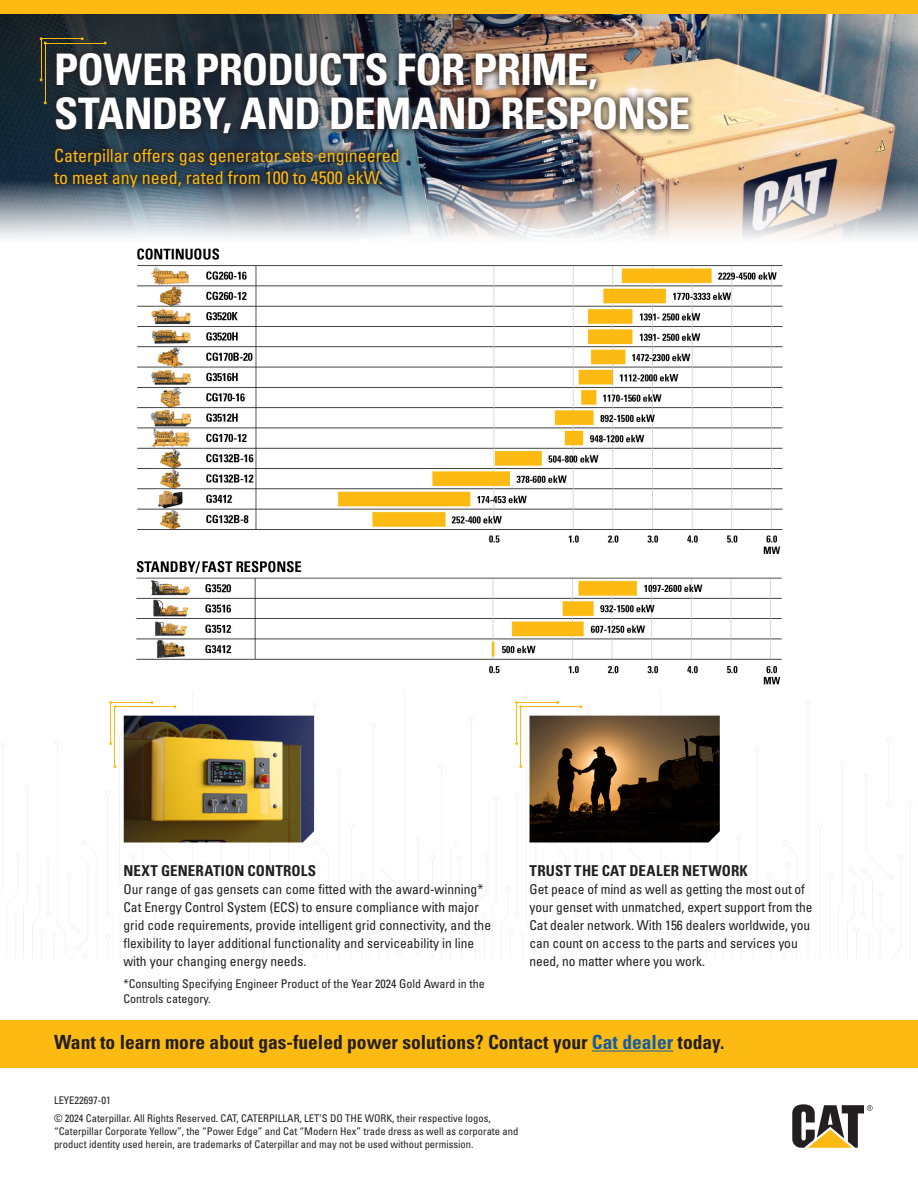
<style>
.page{position:relative;width:918px;height:1188px;background:#fff}
.page>*{position:absolute;margin:0;border:0;box-sizing:border-box;transform-origin:0 0}
.Head{font:700 condensed 43.5px/43.5px "Univers LT Std";letter-spacing:-.02em;color:#fff}
.t1{font:700 condensed 19.5px "Univers LT Std";color:#231f20}
.t2{font:condensed 18px/22.5px "Univers LT Std";color:#fcba13}
.t3{font:700 condensed 15px "Univers LT Std";letter-spacing:.01em;color:#231f20}
.t4{font:condensed 13.5px/18px "Univers LT Std";color:#231f20}
.t5{font:condensed 12px/15px "Univers LT Std";color:#231f20}
.t6{font:condensed 10.5px/12.6px "Univers LT Std";color:#231f20}
.s1{color:#175d9e}
</style>
<div class="page">
<svg style="left:337px;top:723px;width:107px;height:235px"></svg>
<svg style="left:0;top:742px;width:90px;height:216px"></svg>
<img style="left:0;top:14px;width:918px;height:224px">
<div style="left:0;top:1020px;width:918px;height:47px;background:#fcba13"></div>
<img style="left:566px;top:716px;width:7px;height:127px">
<hr style="left:592px;top:1051px;width:81px;height:1px;background:#175d9e">
<svg style="left:792px;top:1104px;width:81px;height:44px"></svg>
<div style="left:48px;top:46px;width:648px;height:95px;background:#231f20;opacity:.75"></div>
<div style="left:48px;top:142px;width:356px;height:51px;background:#231f20;opacity:.75"></div>
<div style="left:0;top:0;width:918px;height:14px;background:#fcba13"></div>
<svg style="left:573px;top:700px;width:339px;height:259px"></svg>
<hr style="left:520px;top:706px;width:61px;height:1px;background:#fdba12">
<svg style="left:450px;top:701px;width:116px;height:257px"></svg>
<svg style="left:105px;top:701px;width:226px;height:257px"></svg>
<hr style="left:45px;top:42px;width:1px;height:61px;background:#fdba12">
<hr style="left:44px;top:43px;width:61px;height:1px;background:#fdba12">
<hr style="left:41px;top:38px;width:1px;height:42px;background:#fdba12">
<hr style="left:40px;top:38px;width:42px;height:1px;background:#fdba12">
<svg style="left:40px;top:37px;width:7px;height:7px"></svg>
<img style="left:136px;top:248px;width:647px;height:437px">
<p class="Head" style="left:54px;top:48px;width:638px">POWER PRODUCTS FOR PRIME,<br>STANDBY, AND DEMAND RESPONSE</p>
<p class="t2" style="left:54px;top:144px;width:347px">Caterpillar offers gas generator sets engineered to meet any need, rated from 100 to 4500 ekW.</p>
<p class="t3" style="left:123px;top:862px;width:194px">NEXT GENERATION CONTROLS</p>
<p class="t4" style="left:123px;top:880px;width:369px">Our range of gas gensets can come fitted with the award-winning* Cat Energy Control System (ECS) to ensure compliance with major grid code requirements, provide intelligent grid connectivity, and the flexibility to layer additional functionality and serviceability in line with your changing energy needs.</p>
<p class="t5" style="left:123px;top:976px;width:363px">*Consulting Specifying Engineer Product of the Year 2024 Gold Award in the<br>Controls category.</p>
<p class="t3" style="left:530px;top:862px;width:220px">TRUST THE CAT DEALER NETWORK</p>
<p class="t4" style="left:530px;top:880px;width:285px">Get peace of mind as well as getting the most out of your genset with unmatched, expert support from the Cat dealer network. With 156 dealers worldwide, you can count on access to the parts and services you need, no matter where you work.</p>
<p class="t1" style="left:54px;top:1030px;width:672px">Want to learn more about gas-fueled power solutions? Contact your <span class="s1">Cat dealer</span> today.</p>
<p class="t6" style="left:54px;top:1093px;width:58px">LEYE22697-01</p>
<p class="t6" style="left:54px;top:1112px;width:466px">© 2024 Caterpillar. All Rights Reserved. CAT, CATERPILLAR, LET’S DO THE WORK, their respective logos, “Caterpillar Corporate Yellow”, the “Power Edge” and Cat “Modern Hex” trade dress as well as corporate and product identity used herein, are trademarks of Caterpillar and may not be used without permission.</p>
</div>
